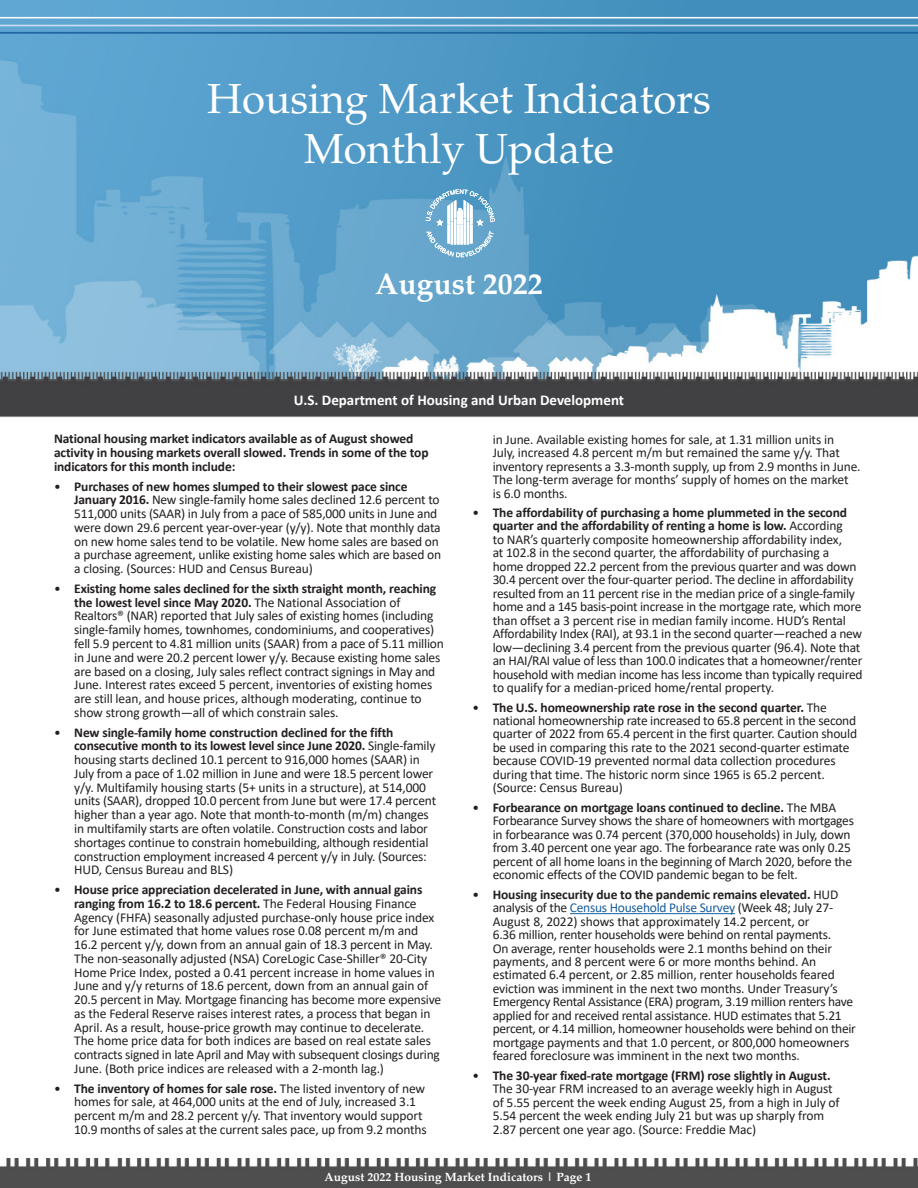
<style>
.page{position:relative;width:918px;height:1188px;background:#fff}
.page>*{position:absolute;margin:0;border:0;box-sizing:border-box;transform-origin:0 0}
.t1{font:42px/50.4px "Palatino";color:#fff;text-align:center}
.t2{font:700 30px "Palatino";color:#fff}
.t3{font:700 15px "Calibri";color:#fff}
.t4{font:13.5px/13.5px "Calibri";letter-spacing:-.015em;color:#231f20}
.t5{font:700 13.5px/13.8px "Calibri";letter-spacing:-.01em;color:#231f20}
.t6{font:700 12px "Palatino";color:#fff}
.s1{font-weight:700}
.s2{color:#175d9e}
</style>
<div class="page">
<img style="left:0;top:0;width:918px;height:1188px">
<img style="left:425px;top:187px;width:70px;height:72px">
<hr style="left:570px;top:913px;width:165px;height:1px;background:#175d9e">
<h1 class="t1" style="left:207px;top:74px;width:505px">Housing Market Indicators<br>Monthly Update</h1>
<h1 class="t2" style="left:375px;top:266px;width:169px">August 2022</h1>
<p class="t3" style="left:294px;top:389px;width:332px">U.S. Department of Housing and Urban Development</p>
<p class="t5" style="left:54px;top:432px;width:376px">National housing market indicators available as of August showed activity in housing markets overall slowed. Trends in some of the top indicators for this month include:</p>
<p class="t4" style="left:74px;top:479px;width:368px;text-indent:-20px">• <span class="s1">Purchases of new homes slumped to their slowest pace since January 2016.</span> New single-family home sales declined 12.6 percent to 511,000 units (SAAR) in July from a pace of 585,000 units in June and were down 29.6 percent year-over-year (y/y). Note that monthly data on new home sales tend to be volatile. New home sales are based on a purchase agreement, unlike existing home sales which are based on a closing. (Sources: HUD and Census Bureau)</p>
<p class="t4" style="left:74px;top:581px;width:371px;text-indent:-20px">• <span class="s1">Existing home sales declined for the sixth straight month, reaching the lowest level since May 2020.</span> The National Association of Realtors® (NAR) reported that July sales of existing homes (including single-family homes, townhomes, condominiums, and cooperatives) fell 5.9 percent to 4.81 million units (SAAR) from a pace of 5.11 million in June and were 20.2 percent lower y/y. Because existing home sales are based on a closing, July sales reflect contract signings in May and June. Interest rates exceed 5 percent, inventories of existing homes are still lean, and house prices, although moderating, continue to show strong growth—all of which constrain sales.</p>
<p class="t4" style="left:74px;top:725px;width:363px;text-indent:-20px">• <span class="s1">New single-family home construction declined for the fifth consecutive month to its lowest level since June 2020.</span> Single-family housing starts declined 10.1 percent to 916,000 homes (SAAR) in July from a pace of 1.02 million in June and were 18.5 percent lower y/y. Multifamily housing starts (5+ units in a structure), at 514,000 units (SAAR), dropped 10.0 percent from June but were 17.4 percent higher than a year ago. Note that month-to-month (m/m) changes in multifamily starts are often volatile. Construction costs and labor shortages continue to constrain homebuilding, although residential construction employment increased 4 percent y/y in July. (Sources:<br>HUD, Census Bureau and BLS)</p>
<p class="t4" style="left:74px;top:882px;width:369px;text-indent:-20px">• <span class="s1">House price appreciation decelerated in June, with annual gains ranging from 16.2 to 18.6 percent.</span> The Federal Housing Finance Agency (FHFA) seasonally adjusted purchase-only house price index for June estimated that home values rose 0.08 percent m/m and 16.2 percent y/y, down from an annual gain of 18.3 percent in May.<br>The non-seasonally adjusted (NSA) CoreLogic Case-Shiller® 20-City Home Price Index, posted a 0.41 percent increase in home values in June and y/y returns of 18.6 percent, down from an annual gain of 20.5 percent in May. Mortgage financing has become more expensive as the Federal Reserve raises interest rates, a process that began in April. As a result, house-price growth may continue to decelerate.<br>The home price data for both indices are based on real estate sales contracts signed in late April and May with subsequent closings during June. (Both price indices are released with a 2-month lag.)</p>
<p class="t4" style="left:74px;top:1081px;width:354px;text-indent:-20px">• <span class="s1">The inventory of homes for sale rose.</span> The listed inventory of new homes for sale, at 464,000 units at the end of July, increased 3.1 percent m/m and 28.2 percent y/y. That inventory would support 10.9 months of sales at the current sales pace, up from 9.2 months</p>
<p class="t4" style="left:493px;top:432px;width:369px">in June. Available existing homes for sale, at 1.31 million units in<br>July, increased 4.8 percent m/m but remained the same y/y. That inventory represents a 3.3-month supply, up from 2.9 months in June.<br>The long-term average for months’ supply of homes on the market<br>is 6.0 months.</p>
<p class="t4" style="left:493px;top:505px;width:371px;text-indent:-20px">• <span class="s1">The affordability of purchasing a home plummeted in the second quarter and the affordability of renting a home is low.</span> According<br>to NAR’s quarterly composite homeownership affordability index,<br>at 102.8 in the second quarter, the affordability of purchasing a home dropped 22.2 percent from the previous quarter and was down 30.4 percent over the four-quarter period. The decline in affordability resulted from an 11 percent rise in the median price of a single-family home and a 145 basis-point increase in the mortgage rate, which more than offset a 3 percent rise in median family income. HUD’s Rental Affordability Index (RAI), at 93.1 in the second quarter—reached a new low—declining 3.4 percent from the previous quarter (96.4). Note that an HAI/RAI value of less than 100.0 indicates that a homeowner/renter household with median income has less income than typically required to qualify for a median-priced home/rental property.</p>
<p class="t4" style="left:493px;top:700px;width:366px;text-indent:-20px">• <span class="s1">The U.S. homeownership rate rose in the second quarter.</span> The national homeownership rate increased to 65.8 percent in the second quarter of 2022 from 65.4 percent in the first quarter. Caution should be used in comparing this rate to the 2021 second-quarter estimate because COVID-19 prevented normal data collection procedures during that time. The historic norm since 1965 is 65.2 percent. (Source: Census Bureau)</p>
<p class="t4" style="left:493px;top:800px;width:363px;text-indent:-20px">• <span class="s1">Forbearance on mortgage loans continued to decline.</span> The MBA Forbearance Survey shows the share of homeowners with mortgages in forbearance was 0.74 percent (370,000 households) in July, down from 3.40 percent one year ago. The forbearance rate was only 0.25 percent of all home loans in the beginning of March 2020, before the economic effects of the COVID pandemic began to be felt.</p>
<p class="t4" style="left:493px;top:887px;width:365px;text-indent:-20px">• <span class="s1">Housing insecurity due to the pandemic remains elevated.</span> HUD analysis of the <span class="s2">Census Household Pulse Survey</span> (Week 48; July 27- August 8, 2022) shows that approximately 14.2 percent, or<br>6.36 million, renter households were behind on rental payments.<br>On average, renter households were 2.1 months behind on their payments, and 8 percent were 6 or more months behind. An estimated 6.4 percent, or 2.85 million, renter households feared eviction was imminent in the next two months. Under Treasury’s Emergency Rental Assistance (ERA) program, 3.19 million renters have applied for and received rental assistance. HUD estimates that 5.21 percent, or 4.14 million, homeowner households were behind on their mortgage payments and that 1.0 percent, or 800,000 homeowners feared foreclosure was imminent in the next two months.</p>
<p class="t4" style="left:493px;top:1068px;width:348px;text-indent:-20px">• <span class="s1">The 30-year fixed-rate mortgage (FRM) rose slightly in August.<br></span>The 30-year FRM increased to an average weekly high in August of 5.55 percent the week ending August 25, from a high in July of 5.54 percent the week ending July 21 but was up sharply from 2.87 percent one year ago. (Source: Freddie Mac)</p>
<p class="t6" style="left:324px;top:1170px;width:269px">August 2022 Housing Market Indicators | Page 1</p>
</div>
